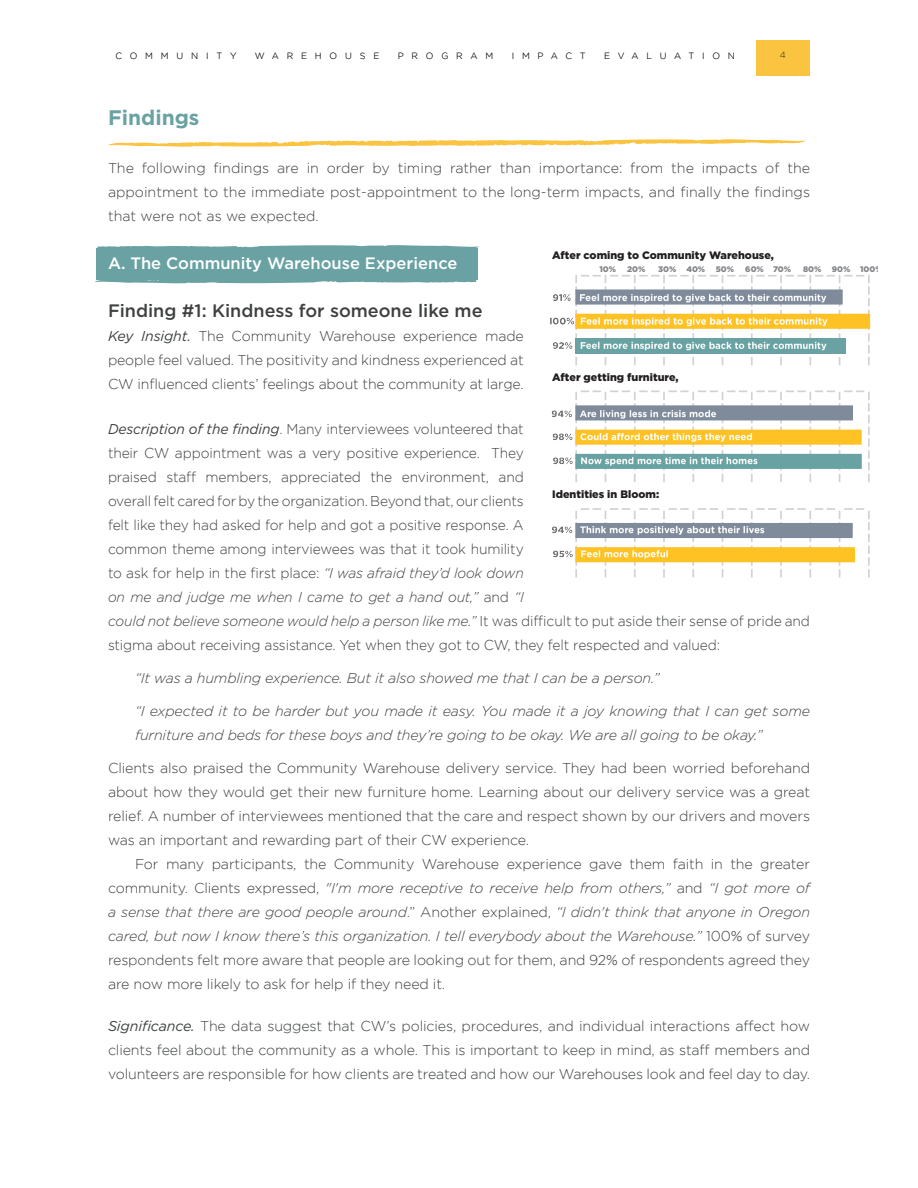
<style>
.page{position:relative;width:918px;height:1188px;background:#fff}
.page>*{position:absolute;margin:0;border:0;box-sizing:border-box;transform-origin:0 0}
.Main_Headline{font:700 21px "Gotham";color:#6aa2a3}
.third_headline{font:500 18px "Gotham";color:#3e4040}
.secondary_headline{font:500 16.5px "Gotham";color:#fff}
.body_copy{font:300 14.25px/24px "Gotham";letter-spacing:-.01em;color:#3e4040;text-align:justify}
._4th_heqadline{font:300 14.25px/24px "Gotham";letter-spacing:-.01em;color:#3e4040;text-align:justify}
.quotes{font:italic 300 14.25px/24px "Gotham";letter-spacing:-.01em;color:#3e4040}
.Main_Headline-2{font:300 14.25px/24px "Gotham";color:#3e4040;text-align:justify}
.t1{font:900 10.8px "Gotham";color:#231f20}
.t2{font:300 9px "Gotham";letter-spacing:.87em;color:#000}
.t3{font:300 9px "Gotham";color:#231f20}
.t4{font:900 8.1px "Gotham";color:#808285}
.s1{font-weight:400;font-style:italic}
.s2{font-style:italic}
</style>
<div class="page">
<div style="left:96px;top:248px;width:381px;height:32px;background:#6aa2a3"></div>
<svg style="left:108px;top:139px;width:697px;height:8px"></svg>
<svg style="left:95px;top:280px;width:381px;height:4px"></svg>
<svg style="left:97px;top:245px;width:382px;height:7px"></svg>
<svg style="left:692px;top:275px;width:178px;height:303px"></svg>
<svg style="left:789px;top:508px;width:75px;height:2px"></svg>
<svg style="left:741px;top:390px;width:123px;height:2px"></svg>
<svg style="left:850px;top:275px;width:14px;height:2px"></svg>
<svg style="left:789px;top:547px;width:66px;height:15px"></svg>
<svg style="left:789px;top:523px;width:64px;height:15px"></svg>
<svg style="left:782px;top:454px;width:80px;height:15px"></svg>
<svg style="left:776px;top:430px;width:86px;height:15px"></svg>
<svg style="left:741px;top:405px;width:112px;height:15px"></svg>
<svg style="left:851px;top:314px;width:19px;height:15px"></svg>
<img style="left:575px;top:275px;width:275px;height:17px">
<img style="left:575px;top:384px;width:166px;height:24px">
<img style="left:551px;top:408px;width:225px;height:24px">
<img style="left:552px;top:432px;width:230px;height:69px">
<img style="left:575px;top:501px;width:214px;height:70px">
<img style="left:552px;top:525px;width:140px;height:53px">
<img style="left:553px;top:292px;width:298px;height:24px">
<img style="left:551px;top:316px;width:300px;height:59px">
<div style="left:756px;top:40px;width:53px;height:36px;background:#fac441"></div>
<p class="t2" style="left:115px;top:51px;width:123px">COMMUNITY</p>
<p class="t2" style="left:255px;top:51px;width:126px">WAREHOUSE</p>
<p class="t2" style="left:398px;top:51px;width:97px">PROGRAM</p>
<p class="t2" style="left:512px;top:51px;width:76px">IMPACT</p>
<p class="t2" style="left:604px;top:51px;width:132px">EVALUATION</p>
<p class="t3" style="left:780px;top:50px;width:7px">4</p>
<p class="Main_Headline" style="left:108px;top:106px;width:93px">Findings</p>
<p class="Main_Headline-2" style="left:108px;top:156px;width:704px">The following findings are in order by timing rather than importance: from the impacts of the appointment to the immediate post-appointment to the long-term impacts, and finally the findings that were not as we expected.</p>
<p class="secondary_headline" style="left:108px;top:254px;width:351px">A. The Community Warehouse Experience</p>
<p class="third_headline" style="left:108px;top:301px;width:376px">Finding #1: Kindness for someone like me</p>
<p class="body_copy" style="left:108px;top:324px;width:417px"><span class="s1">Key Insight.</span> The Community Warehouse experience made people feel valued. The positivity and kindness experienced at CW influenced clients’ feelings about the community at large.</p>
<p class="body_copy" style="left:108px;top:417px;width:704px;text-align:left"><span class="s1">Description of the finding</span>. Many interviewees volunteered that<br>their CW appointment was a very positive experience. They<br>praised staff members, appreciated the environment, and<br>overall felt cared for by the organization. Beyond that, our clients<br>felt like they had asked for help and got a positive response. A<br>common theme among interviewees was that it took humility<br>to ask for help in the first place: <span class="s2">“I was afraid they’d look down<br>on me and judge me when I came to get a hand out,”</span> and <span class="s2">“I<br>could not believe someone would help a person like me.”</span> It was difficult to put aside their sense of pride and stigma about receiving assistance. Yet when they got to CW, they felt respected and valued:</p>
<p class="quotes" style="left:135px;top:666px;width:526px">“It was a humbling experience. But it also showed me that I can be a person.”</p>
<p class="quotes" style="left:135px;top:699px;width:677px">“I expected it to be harder but you made it easy. You made it a joy knowing that I can get some furniture and beds for these boys and they’re going to be okay. We are all going to be okay.”</p>
<p class="body_copy" style="left:108px;top:756px;width:704px">Clients also praised the Community Warehouse delivery service. They had been worried beforehand about how they would get their new furniture home. Learning about our delivery service was a great relief. A number of interviewees mentioned that the care and respect shown by our drivers and movers was an important and rewarding part of their CW experience.</p>
<p class="body_copy" style="left:108px;top:852px;width:704px;text-indent:27px">For many participants, the Community Warehouse experience gave them faith in the greater community. Clients expressed, <span class="s2">"I'm more receptive to receive help from others,”</span> and <span class="s2">“I got more of a sense that there are good people around</span>.” Another explained, <span class="s2">“I didn't think that anyone in Oregon cared, but now I know there’s this organization. I tell everybody about the Warehouse.”</span> 100% of survey respondents felt more aware that people are looking out for them, and 92% of respondents agreed they are now more likely to ask for help if they need it.</p>
<p class="_4th_heqadline" style="left:108px;top:1014px;width:704px"><span class="s1">Significance.</span> The data suggest that CW’s policies, procedures, and individual interactions affect how clients feel about the community as a whole. This is important to keep in mind, as staff members and volunteers are responsible for how clients are treated and how our Warehouses look and feel day to day.</p>
<p class="t1" style="left:552px;top:249px;width:223px">After coming to Community Warehouse,</p>
<p class="t4" style="left:599px;top:265px;width:18px">10%</p>
<p class="t4" style="left:627px;top:265px;width:20px">20%</p>
<p class="t4" style="left:658px;top:265px;width:49px">30% 40%</p>
<p class="t4" style="left:716px;top:265px;width:20px">50%</p>
<p class="t4" style="left:745px;top:265px;width:47px">60% 70%</p>
<p class="t4" style="left:803px;top:265px;width:20px">80%</p>
<p class="t4" style="left:832px;top:265px;width:52px">90% 100%</p>
<p class="t1" style="left:552px;top:371px;width:128px">After getting furniture,</p>
<p class="t1" style="left:552px;top:488px;width:108px">Identities in Bloom:</p>
</div>
